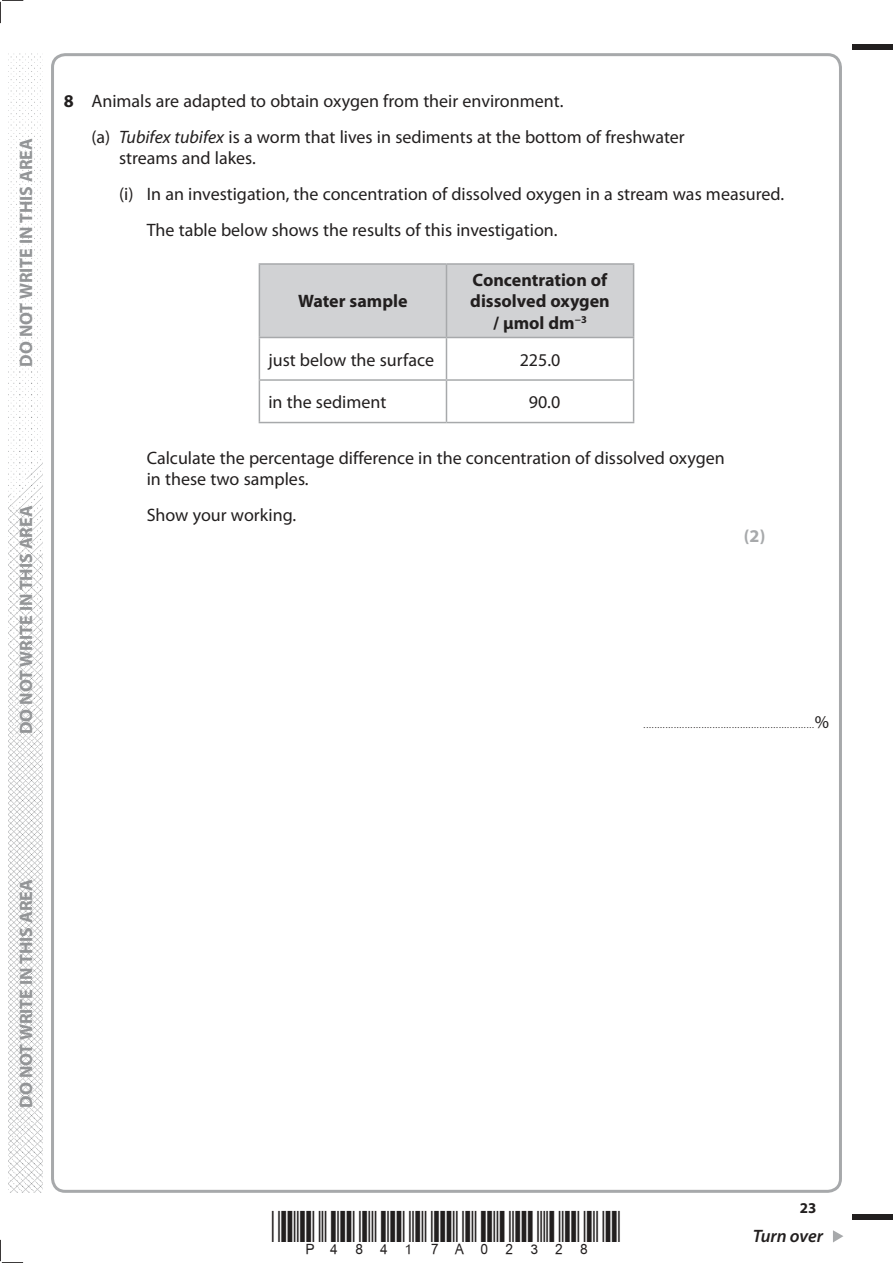
<style>
.page{position:relative;width:893px;height:1263px;background:#fff}
.page>*{position:absolute;margin:0;border:0;box-sizing:border-box;transform-origin:0 0}
.t1{font:18px/36px "Myriad Pro";color:#221f1f}
.t2{font:700 18px "Myriad Pro";color:#939597}
.t3{font:700 18px/21px "Myriad Pro";color:#221f1f;text-align:center}
.t4{font:italic 600 18px "Myriad Pro";letter-spacing:-.005em;color:#221f1f}
.t5{font:700 18px "Myriad Pro";color:#a7a9ab}
.t6{font:700 15px "Myriad Pro";color:#221f1f}
.t7{font:9px "Myriad Pro";color:#221f1f}
.s1{font-weight:700}
.s2{font-style:italic}
.s3{font-size:18px}
</style>
<div class="page">
<div style="left:853px;top:45px;width:40px;height:5px;background:#221f1f"></div>
<div style="left:853px;top:1214px;width:40px;height:6px;background:#221f1f"></div>
<svg style="left:0;top:0;width:23px;height:23px"></svg>
<svg style="left:0;top:1240px;width:23px;height:23px"></svg>
<img style="left:9px;top:53px;width:34px;height:1140px">
<div style="left:260px;top:265px;width:373px;height:72px;background:#d1d2d4"></div>
<hr style="left:259px;top:263px;width:187px;height:2px;background:#a7a9ab">
<hr style="left:259px;top:265px;width:1px;height:72px;background:#a7a9ab">
<hr style="left:446px;top:263px;width:188px;height:2px;background:#a7a9ab">
<hr style="left:446px;top:265px;width:1px;height:72px;background:#a7a9ab">
<hr style="left:633px;top:265px;width:1px;height:72px;background:#a7a9ab">
<hr style="left:259px;top:337px;width:187px;height:1px;background:#a7a9ab">
<hr style="left:259px;top:338px;width:1px;height:41px;background:#a7a9ab">
<hr style="left:446px;top:337px;width:188px;height:1px;background:#a7a9ab">
<hr style="left:446px;top:338px;width:1px;height:41px;background:#a7a9ab">
<hr style="left:633px;top:338px;width:1px;height:41px;background:#a7a9ab">
<hr style="left:259px;top:379px;width:187px;height:2px;background:#a7a9ab">
<hr style="left:259px;top:381px;width:1px;height:41px;background:#a7a9ab">
<hr style="left:446px;top:379px;width:188px;height:2px;background:#a7a9ab">
<hr style="left:446px;top:381px;width:1px;height:41px;background:#a7a9ab">
<hr style="left:633px;top:381px;width:1px;height:41px;background:#a7a9ab">
<hr style="left:259px;top:422px;width:187px;height:1px;background:#a7a9ab">
<hr style="left:446px;top:422px;width:188px;height:1px;background:#a7a9ab">
<svg style="left:833px;top:1230px;width:10px;height:12px"></svg>
<p class="t2" style="left:16px;top:367px;width:230px;rotate:-90deg">DO NOT WRITE IN THIS AREA</p>
<p class="t2" style="left:16px;top:734px;width:230px;rotate:-90deg">DO NOT WRITE IN THIS AREA</p>
<p class="t1" style="left:91px;top:85px;width:595px;text-indent:-28px"><span class="s1">8</span> Animals are adapted to obtain oxygen from their environment.<br>(a) <span class="s2">Tubifex tubifex</span> is a worm that lives in sediments at the bottom of freshwater</p>
<p class="t1" style="left:119px;top:142px;width:138px">streams and lakes.</p>
<p class="t1" style="left:119px;top:177px;width:667px">(i) In an investigation, the concentration of dissolved oxygen in a stream was measured.</p>
<p class="t1" style="left:147px;top:213px;width:412px">The table below shows the results of this investigation.</p>
<p class="t3" style="left:298px;top:292px;width:111px">Water sample</p>
<p class="t3" style="left:470px;top:271px;width:141px">Concentration of dissolved oxygen / µmol dm<sup>−3</sup></p>
<p class="t1" style="left:268px;top:343px;width:167px">just below the surface</p>
<p class="t1" style="left:520px;top:343px;width:42px">225.0</p>
<p class="t1" style="left:268px;top:385px;width:119px">in the sediment</p>
<p class="t1" style="left:529px;top:385px;width:33px">90.0</p>
<p class="t1" style="left:147px;top:449px;width:579px;line-height:21px">Calculate the percentage difference in the concentration of dissolved oxygen in these two samples.</p>
<p class="t1" style="left:147px;top:498px;width:151px">Show your working.</p>
<p class="t5" style="left:744px;top:529px;width:23px">(2)</p>
<p class="t7" style="left:644px;top:721px;width:187px">..............................................................<span class="s3">%</span></p>
<p class="t2" style="left:16px;top:1108px;width:230px;rotate:-90deg">DO NOT WRITE IN THIS AREA</p>
<p class="t6" style="left:800px;top:1202px;width:18px">23</p>
<p class="t4" style="left:753px;top:1226px;width:72px">Turn over</p>
</div>
